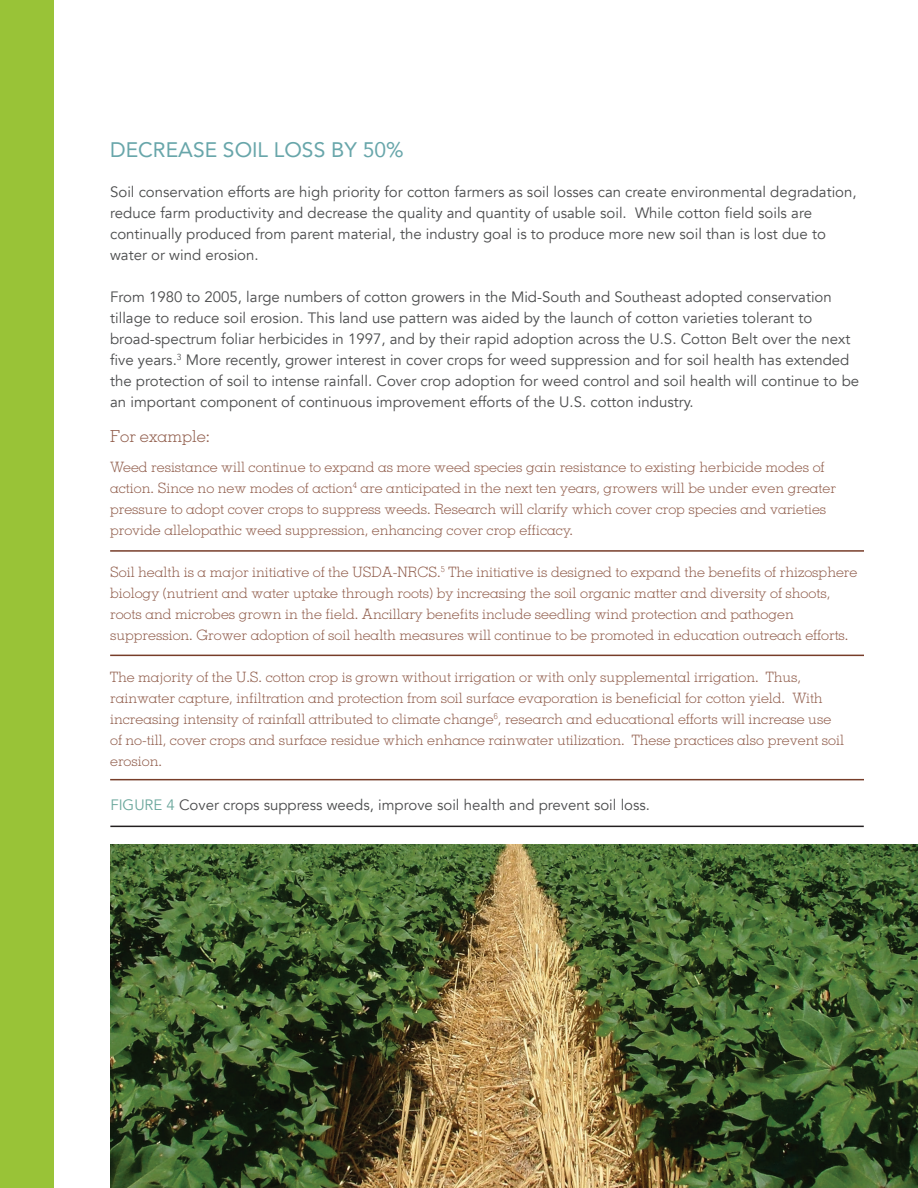
<style>
.page{position:relative;width:918px;height:1188px;background:#fff}
.page>*{position:absolute;margin:0;border:0;box-sizing:border-box;transform-origin:0 0}
.t1{font:21px "Avenir";color:#68a6aa}
.t2{font:300 16.5px "Memphis LT Std";color:#8d5846}
.t3{font:15px/21px "Avenir";color:#4b4c4d}
.t4{font:300 14.25px/21px "Memphis LT Std";color:#8d5846}
.s1{color:#69a69b}
</style>
<div class="page">
<div style="left:0;top:0;width:53px;height:1188px;background:#99c337"></div>
<hr style="left:110px;top:550px;width:754px;height:2px;background:#773d29">
<hr style="left:110px;top:655px;width:754px;height:1px;background:#773d29">
<hr style="left:110px;top:779px;width:754px;height:1px;background:#773d29">
<img style="left:110px;top:845px;width:808px;height:343px">
<hr style="left:110px;top:826px;width:754px;height:1px;background:#231f20">
<p class="t1" style="left:110px;top:133px;width:295px">DECREASE SOIL LOSS BY 50%</p>
<p class="t3" style="left:110px;top:181px;width:748px">Soil conservation efforts are high priority for cotton farmers as soil losses can create environmental degradation, reduce farm productivity and decrease the quality and quantity of usable soil. While cotton field soils are continually produced from parent material, the industry goal is to produce more new soil than is lost due to water or wind erosion.</p>
<p class="t3" style="left:110px;top:286px;width:751px">From 1980 to 2005, large numbers of cotton growers in the Mid-South and Southeast adopted conservation tillage to reduce soil erosion. This land use pattern was aided by the launch of cotton varieties tolerant to broad-spectrum foliar herbicides in 1997, and by their rapid adoption across the U.S. Cotton Belt over the next five years.<sup>3</sup> More recently, grower interest in cover crops for weed suppression and for soil health has extended the protection of soil to intense rainfall. Cover crop adoption for weed control and soil health will continue to be an important component of continuous improvement efforts of the U.S. cotton industry.</p>
<p class="t2" style="left:110px;top:426px;width:101px">For example:</p>
<p class="t4" style="left:110px;top:456px;width:727px">Weed resistance will continue to expand as more weed species gain resistance to existing herbicide modes of action. Since no new modes of action<sup>4</sup> are anticipated in the next ten years, growers will be under even greater pressure to adopt cover crops to suppress weeds. Research will clarify which cover crop species and varieties provide allelopathic weed suppression, enhancing cover crop efficacy.</p>
<p class="t4" style="left:110px;top:561px;width:749px">Soil health is a major initiative of the USDA-NRCS.<sup>5</sup> The initiative is designed to expand the benefits of rhizosphere biology (nutrient and water uptake through roots) by increasing the soil organic matter and diversity of shoots, roots and microbes grown in the field. Ancillary benefits include seedling wind protection and pathogen suppression. Grower adoption of soil health measures will continue to be promoted in education outreach efforts.</p>
<p class="t4" style="left:110px;top:666px;width:735px">The majority of the U.S. cotton crop is grown without irrigation or with only supplemental irrigation. Thus, rainwater capture, infiltration and protection from soil surface evaporation is beneficial for cotton yield. With increasing intensity of rainfall attributed to climate change<sup>6</sup>, research and educational efforts will increase use of no-till, cover crops and surface residue which enhance rainwater utilization. These practices also prevent soil erosion.</p>
<p class="t3" style="left:110px;top:795px;width:541px"><span class="s1">FIGURE 4</span> Cover crops suppress weeds, improve soil health and prevent soil loss.</p>
</div>
